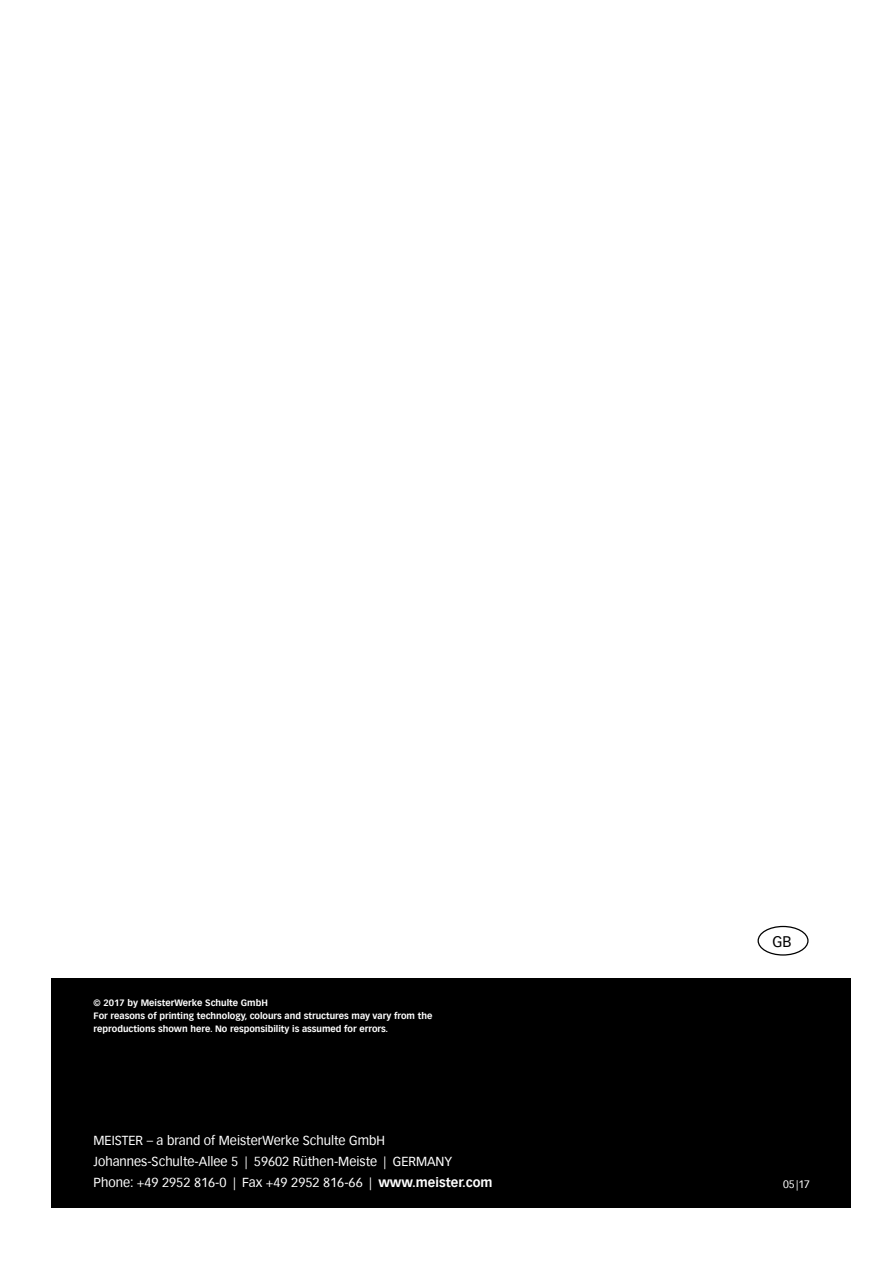
<style>
.page{position:relative;width:893px;height:1263px;background:#fff}
.page>*{position:absolute;margin:0;border:0;box-sizing:border-box;transform-origin:0 0}
.t1{font:15px "Vectora Meister Werke";color:#000}
.t2{font:12.75px/21px "Vectora Meister Werke";color:#fff}
.t3{font:10.5px "Vectora Meister Werke";color:#fff}
.t4{font:700 9px/12.8px "Vectora Meister Werke";color:#fff}
.s1{font-weight:700}
</style>
<div class="page">
<div style="left:51px;top:978px;width:799px;height:230px;background:#000"></div>
<div style="left:757px;top:926px;width:52px;height:30px;border:1px solid #000;border-radius:50%"></div>
<p class="t4" style="left:94px;top:997px;width:340px">© 2017 by MeisterWerke Schulte GmbH<br>For reasons of printing technology, colours and structures may vary from the reproductions shown here. No responsibility is assumed for errors.</p>
<h2 class="t2" style="left:94px;top:1130px;width:401px">MEISTER – a brand of MeisterWerke Schulte GmbH<br>Johannes-Schulte-Allee 5 | 59602 Rüthen-Meiste | GERMANY<br>Phone: +49 2952 816-0 | Fax +49 2952 816-66 | <span class="s1">www.meister.com</span></h2>
<h1 class="t1" style="left:772px;top:932px;width:21px">GB</h1>
<p class="t3" style="left:783px;top:1178px;width:28px">05|17</p>
</div>
